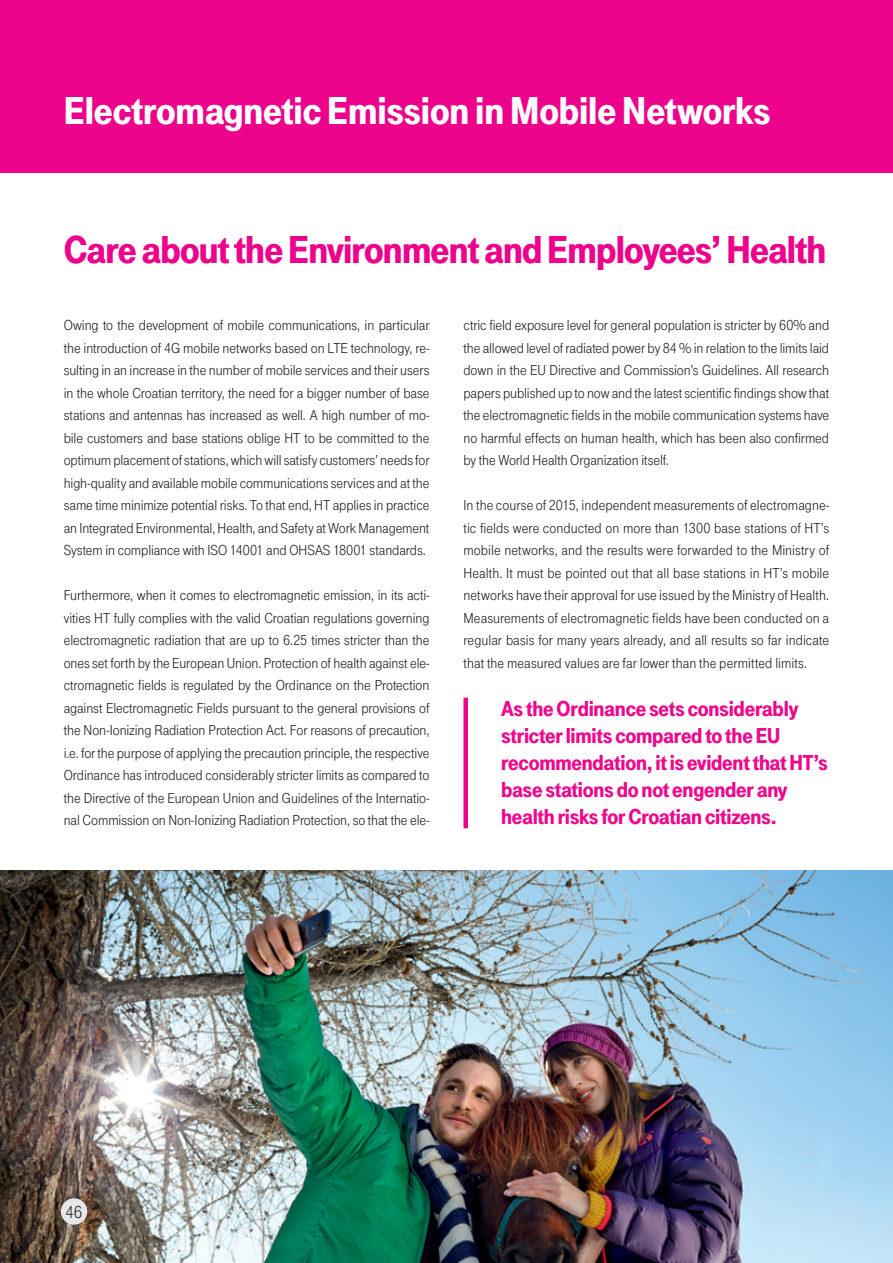
<style>
.page{position:relative;width:893px;height:1263px;background:#fff}
.page>*{position:absolute;margin:0;border:0;box-sizing:border-box;transform-origin:0 0}
.podnaslov{font:40.5px "Tele Grotesk Ultr";letter-spacing:-.02em;color:#ed028c}
.podnaslov-2{font:40.5px "Tele Grotesk Ultr";letter-spacing:-.005em;color:#fff}
.podnaslov-3{font:22.5px/27px "Tele Grotesk Ultr";letter-spacing:-.01em;color:#ed088d}
.t1{font:18px "Tele Grotesk Norm";color:#231f20}
.t{font:15px/22.5px "Tele Grotesk Norm";letter-spacing:-.005em;color:#231f20;text-align:justify}
</style>
<div class="page">
<img style="left:0;top:870px;width:893px;height:393px">
<div style="left:0;top:0;width:893px;height:173px;background:#ed028c"></div>
<div style="left:463px;top:698px;width:5px;height:130px;background:#ed028c"></div>
<div style="left:61px;top:1198px;width:26px;height:27px;background:#e6e7e9;border-radius:50%"></div>
<p class="podnaslov-2" style="left:64px;top:88px;width:708px">Electromagnetic Emission in Mobile Networks</p>
<p class="podnaslov" style="left:64px;top:227px;width:764px">Care about the Environment and Employees’ Health</p>
<p class="t" style="left:64px;top:314px;width:367px">Owing to the development of mobile communications, in particular the introduction of 4G mobile networks based on LTE technology, re&shy;sulting in an increase in the number of mobile services and their users in the whole Croatian territory, the need for a bigger number of base stations and antennas has increased as well. A high number of mo&shy;bile customers and base stations oblige HT to be committed to the optimum placement of stations, which will satisfy customers’ needs for high-quality and available mobile communications services and at the same time minimize potential risks. To that end, HT applies in practice an Integrated Environmental, Health, and Safety at Work Management System in compliance with ISO 14001 and OHSAS 18001 standards.</p>
<p class="t" style="left:64px;top:584px;width:367px">Furthermore, when it comes to electromagnetic emission, in its acti&shy;vities HT fully complies with the valid Croatian regulations governing electromagnetic radiation that are up to 6.25 times stricter than the ones set forth by the European Union. Protection of health against ele&shy;ctromagnetic fields is regulated by the Ordinance on the Protection against Electromagnetic Fields pursuant to the general provisions of the Non-Ionizing Radiation Protection Act. For reasons of precaution, i.e. for the purpose of applying the precaution principle, the respective Ordinance has introduced considerably stricter limits as compared to the Directive of the European Union and Guidelines of the Internatio&shy;nal Commission on Non-Ionizing Radiation Protection, so that the ele-</p>
<p class="t" style="left:463px;top:314px;width:367px">ctric field exposure level for general population is stricter by 60% and the allowed level of radiated power by 84 % in relation to the limits laid down in the EU Directive and Commission’s Guidelines. All research papers published up to now and the latest scientific findings show that the electromagnetic fields in the mobile communication systems have no harmful effects on human health, which has been also confirmed by the World Health Organization itself.</p>
<p class="t" style="left:463px;top:494px;width:367px">In the course of 2015, independent measurements of electromagne&shy;tic fields were conducted on more than 1300 base stations of HT’s mobile networks, and the results were forwarded to the Ministry of Health. It must be pointed out that all base stations in HT’s mobile networks have their approval for use issued by the Ministry of Health.<br>Measurements of electromagnetic fields have been conducted on a regular basis for many years already, and all results so far indicate that the measured values are far lower than the permitted limits.</p>
<p class="podnaslov-3" style="left:501px;top:695px;width:328px">As the Ordinance sets considerably stricter limits compared to the EU recommendation, it is evident that HT’s base stations do not engender any health risks for Croatian citizens.</p>
<p class="t1" style="left:66px;top:1202px;width:18px">46</p>
</div>
